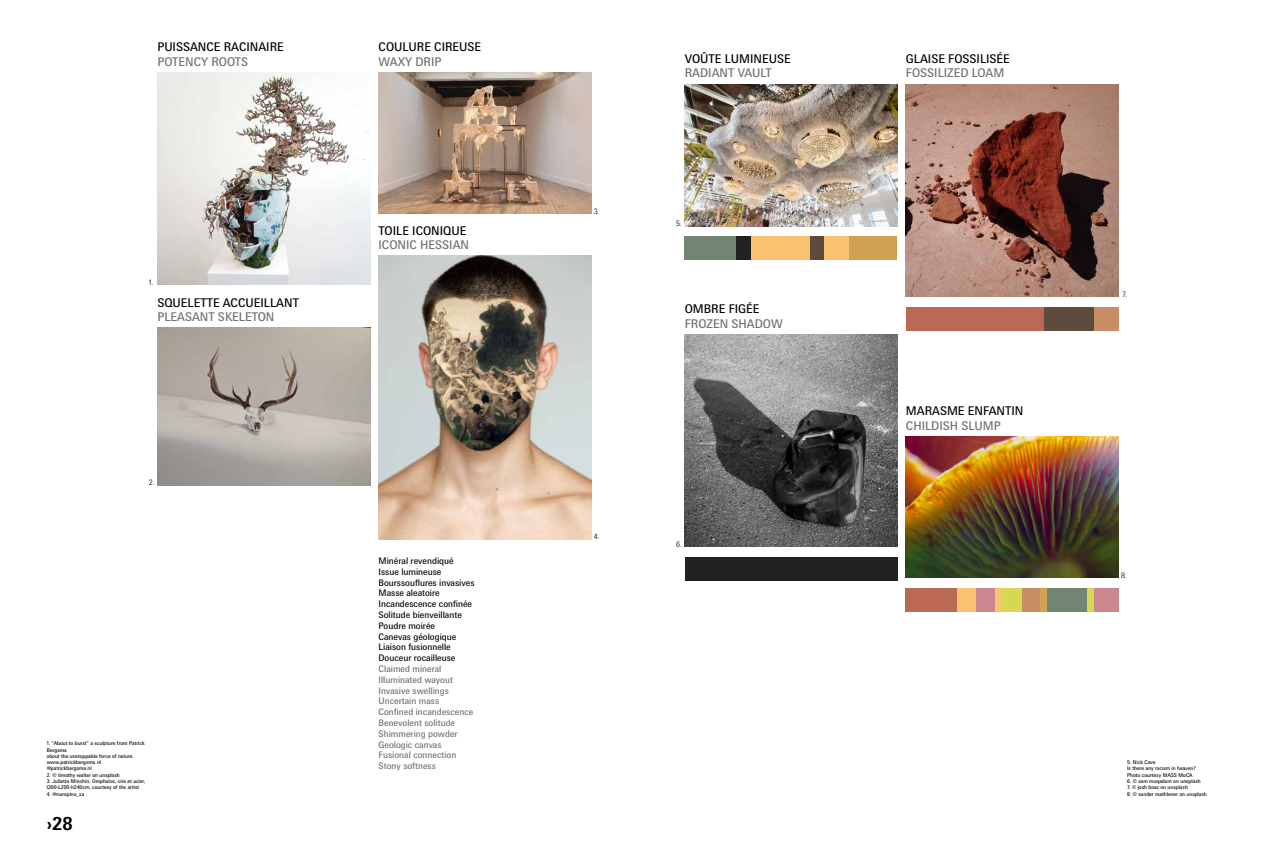
<style>
.page{position:relative;width:1276px;height:851px;background:#fff}
.page>*{position:absolute;margin:0;border:0;box-sizing:border-box;transform-origin:0 0}
.t1{font:700 18px "Messe Univers";color:#000}
.t2{font:12px "Messe Univers";color:#000}
.t3{font:12px "Messe Univers";color:#706f6f}
.t4{font:9px/10.8px "Messe Univers";color:#000}
.t5{font:9px/10.8px "Messe Univers";color:#706f6f}
.t6{font:300 7.5px "Messe Univers";color:#000}
.t7{font:5.25px/6.3px "Messe Univers";color:#000}
</style>
<div class="page">
<img style="left:157px;top:72px;width:213px;height:213px">
<img style="left:378px;top:72px;width:213px;height:142px">
<img style="left:378px;top:255px;width:213px;height:284px">
<img style="left:685px;top:84px;width:212px;height:142px">
<img style="left:906px;top:436px;width:212px;height:141px">
<img style="left:157px;top:327px;width:213px;height:158px">
<img style="left:685px;top:334px;width:212px;height:212px">
<img style="left:906px;top:84px;width:212px;height:213px">
<div style="left:685px;top:557px;width:212px;height:23px;background:#212221"></div>
<div style="left:736px;top:236px;width:14px;height:23px;background:#212221"></div>
<div style="left:809px;top:236px;width:15px;height:23px;background:#5f4b3c"></div>
<div style="left:750px;top:236px;width:59px;height:23px;background:#fbc36f"></div>
<div style="left:824px;top:236px;width:25px;height:23px;background:#fbc36f"></div>
<div style="left:849px;top:236px;width:48px;height:23px;background:#cfa151"></div>
<div style="left:906px;top:588px;width:51px;height:23px;background:#ba6955"></div>
<div style="left:685px;top:236px;width:51px;height:23px;background:#728572"></div>
<div style="left:906px;top:307px;width:137px;height:23px;background:#ba6955"></div>
<div style="left:1043px;top:307px;width:50px;height:23px;background:#5f4b3c"></div>
<div style="left:1093px;top:307px;width:25px;height:23px;background:#c88c66"></div>
<div style="left:957px;top:588px;width:19px;height:23px;background:#fbc36f"></div>
<div style="left:976px;top:588px;width:19px;height:23px;background:#ca888e"></div>
<div style="left:1021px;top:588px;width:19px;height:23px;background:#c88c66"></div>
<div style="left:1093px;top:588px;width:25px;height:23px;background:#ca888e"></div>
<div style="left:1002px;top:588px;width:19px;height:23px;background:#d6d752"></div>
<div style="left:1086px;top:588px;width:7px;height:23px;background:#d6d752"></div>
<div style="left:995px;top:588px;width:7px;height:23px;background:#fbc36f"></div>
<div style="left:1040px;top:588px;width:7px;height:23px;background:#cfa151"></div>
<div style="left:1047px;top:588px;width:39px;height:23px;background:#728572"></div>
<h2 class="t2" style="left:157px;top:40px;width:128px">PUISSANCE RACINAIRE</h2>
<h2 class="t3" style="left:157px;top:54px;width:92px">POTENCY ROOTS</h2>
<h3 class="t6" style="left:149px;top:277px;width:6px">1.</h3>
<h2 class="t2" style="left:157px;top:295px;width:143px">SQUELETTE ACCUEILLANT</h2>
<h2 class="t3" style="left:157px;top:309px;width:119px">PLEASANT SKELETON</h2>
<h3 class="t6" style="left:149px;top:478px;width:8px">2.</h3>
<p class="t7" style="left:47px;top:740px;width:99px">1. “About to burst” a sculpture from Patrick<br>Bergsma<br>about the unstoppable force of nature. www.patrickbergsma.nl @patrickbergsma.nl</p>
<p class="t7" style="left:47px;top:771px;width:75px">2. © timothy walter on unsplash</p>
<p class="t7" style="left:47px;top:777px;width:100px">3. Juliette Minchin, Omphalos, cire et acier, l200-L200-h240cm, courtesy of the artist</p>
<p class="t7" style="left:47px;top:790px;width:39px">4. @naropino_sa</p>
<h1 class="t1" style="left:47px;top:812px;width:27px">›28</h1>
<h2 class="t2" style="left:378px;top:40px;width:104px">COULURE CIREUSE</h2>
<h2 class="t3" style="left:378px;top:54px;width:64px">WAXY DRIP</h2>
<h2 class="t2" style="left:685px;top:51px;width:107px">VOÛTE LUMINEUSE</h2>
<h2 class="t3" style="left:685px;top:65px;width:88px">RADIANT VAULT</h2>
<h2 class="t2" style="left:378px;top:223px;width:89px">TOILE ICONIQUE</h2>
<h2 class="t3" style="left:378px;top:237px;width:92px">ICONIC HESSIAN</h2>
<h3 class="t4" style="left:378px;top:555px;width:97px">Minéral revendiqué<br>Issue lumineuse<br>Bourssouflures invasives<br>Masse aleatoire<br>Incandescence confinée<br>Solitude bienveillante<br>Poudre moirée<br>Canevas géologique<br>Liaison fusionnelle<br>Douceur rocailleuse</h3>
<h3 class="t5" style="left:378px;top:663px;width:96px">Claimed mineral<br>Illuminated wayout<br>Invasive swellings<br>Uncertain mass<br>Confined incandescence<br>Benevolent solitude<br>Shimmering powder<br>Geologic canvas<br>Fusional connection<br>Stony softness</h3>
<h3 class="t6" style="left:594px;top:206px;width:8px">3.</h3>
<h3 class="t6" style="left:676px;top:218px;width:8px">5.</h3>
<h2 class="t2" style="left:685px;top:301px;width:76px">OMBRE FIGÉE</h2>
<h2 class="t3" style="left:685px;top:316px;width:99px">FROZEN SHADOW</h2>
<h3 class="t6" style="left:594px;top:532px;width:8px">4.</h3>
<h3 class="t6" style="left:676px;top:539px;width:8px">6.</h3>
<h2 class="t2" style="left:906px;top:51px;width:105px">GLAISE FOSSILISÉE</h2>
<h2 class="t3" style="left:906px;top:65px;width:100px">FOSSILIZED LOAM</h2>
<h2 class="t2" style="left:906px;top:403px;width:119px">MARASME ENFANTIN</h2>
<h2 class="t3" style="left:906px;top:418px;width:96px">CHILDISH SLUMP</h2>
<h3 class="t6" style="left:1122px;top:289px;width:7px">7.</h3>
<h3 class="t6" style="left:1121px;top:570px;width:8px">8.</h3>
<p class="t7" style="left:1127px;top:759px;width:70px">5. Nick Cave<br>Is there any racism in heaven?<br>Photo courtesy MASS MoCA</p>
<p class="t7" style="left:1127px;top:777px;width:75px">6. © sam moqadam on unsplash</p>
<p class="t7" style="left:1127px;top:784px;width:62px">7. © josh boaz on unsplash</p>
<p class="t7" style="left:1127px;top:790px;width:81px">8. © sander mathlener on unsplash</p>
</div>
